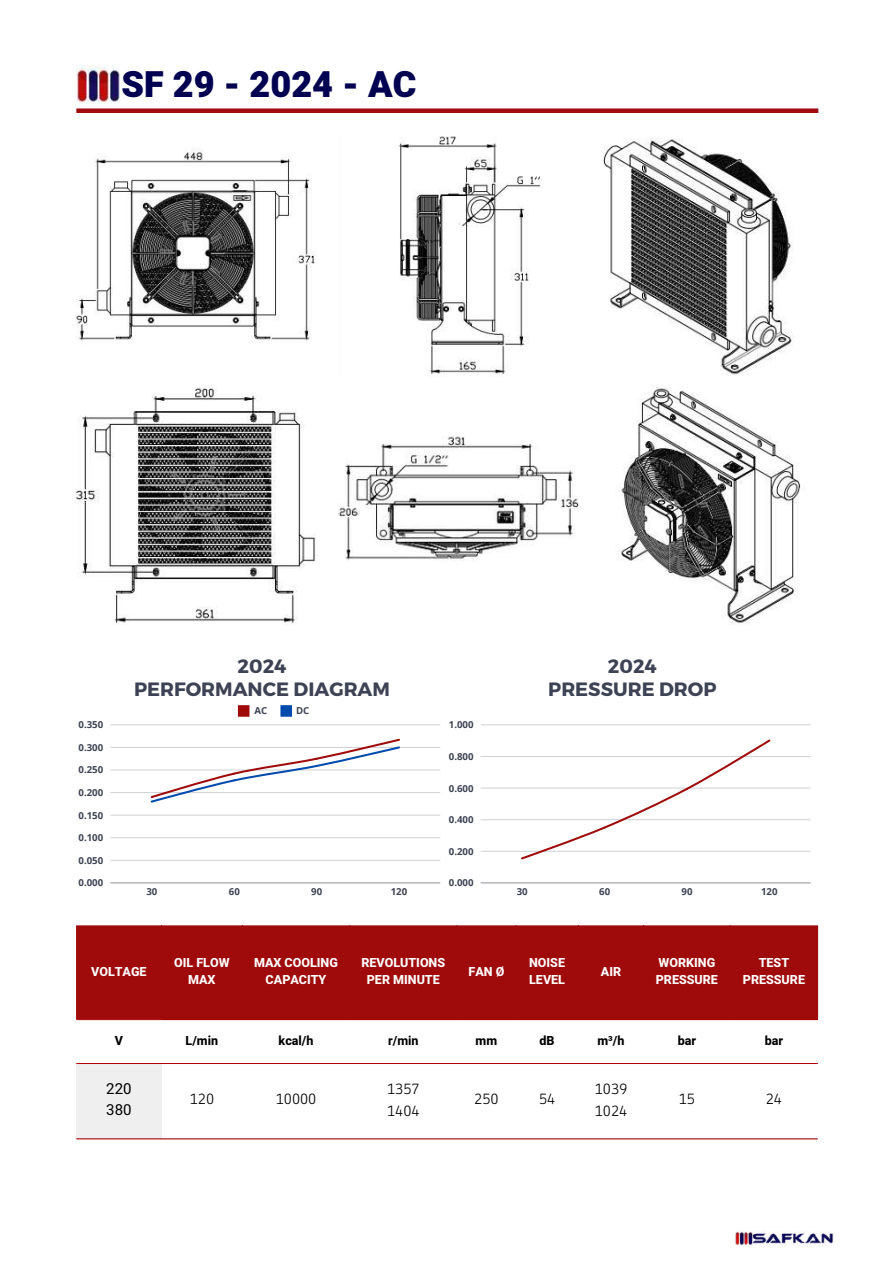
<style>
.page{position:relative;width:894px;height:1264px;background:#fff}
.page>*{position:absolute;margin:0;border:0;box-sizing:border-box;transform-origin:0 0}
.t1{font:900 35.85px "Heebo";color:#000150}
.t2{font:700 19.2px "Montserrat";color:#3d4354}
.t3{font:16.2px/21.9px "Lekton";color:#000}
.t4{font:15px/20.9px "Heebo";color:#000}
.t5{font:800 12.45px/16.6px "Heebo";color:#fff;text-align:center}
.t6{font:800 12.45px "Heebo";color:#000}
.t7{font:700 12.45px "Heebo";color:#000}
.t8{font:700 9.6px "Open Sans";color:#3d4354}
</style>
<div class="page">
<img style="left:76px;top:386px;width:239px;height:238px">
<img style="left:339px;top:385px;width:462px;height:239px">
<img style="left:76px;top:148px;width:239px;height:193px">
<img style="left:398px;top:137px;width:396px;height:239px">
<img style="left:77px;top:66px;width:43px;height:38px">
<div style="left:76px;top:108px;width:742px;height:5px;background:#9f0b0b"></div>
<div style="left:76px;top:925px;width:741px;height:94px;background:#9f0b0b"></div>
<div style="left:76px;top:1063px;width:86px;height:76px;background:#efefef"></div>
<hr style="left:76px;top:1019px;width:741px;height:1px;background:#af0001">
<hr style="left:76px;top:1063px;width:741px;height:1px;background:#af0001">
<hr style="left:76px;top:1138px;width:741px;height:1px;background:#af0001">
<svg style="left:238px;top:705px;width:11px;height:11px"></svg>
<svg style="left:280px;top:705px;width:12px;height:11px"></svg>
<hr style="left:110px;top:860px;width:330px;height:1px;background:#3d4354">
<hr style="left:110px;top:837px;width:330px;height:1px;background:#3d4354">
<hr style="left:110px;top:815px;width:330px;height:1px;background:#3d4354">
<hr style="left:110px;top:792px;width:330px;height:1px;background:#3d4354">
<hr style="left:110px;top:769px;width:330px;height:1px;background:#3d4354">
<hr style="left:110px;top:747px;width:330px;height:1px;background:#3d4354">
<hr style="left:110px;top:724px;width:330px;height:1px;background:#3d4354">
<hr style="left:110px;top:882px;width:330px;height:1px;background:#3d4354">
<svg style="left:150px;top:738px;width:251px;height:65px"></svg>
<hr style="left:480px;top:851px;width:330px;height:1px;background:#3d4354">
<hr style="left:480px;top:819px;width:330px;height:1px;background:#3d4354">
<hr style="left:480px;top:787px;width:330px;height:1px;background:#3d4354">
<hr style="left:480px;top:756px;width:330px;height:1px;background:#3d4354">
<hr style="left:480px;top:724px;width:330px;height:1px;background:#3d4354">
<hr style="left:480px;top:882px;width:330px;height:1px;background:#3d4354">
<svg style="left:520px;top:739px;width:251px;height:121px"></svg>
<img style="left:735px;top:1231px;width:97px;height:14px">
<h1 class="t1" style="left:121px;top:60px;width:296px">SF 29 - 2024 - AC</h1>
<h2 class="t2" style="left:237px;top:653px;width:50px">2024</h2>
<h2 class="t2" style="left:607px;top:653px;width:50px">2024</h2>
<h2 class="t2" style="left:134px;top:676px;width:257px">PERFORMANCE DIAGRAM</h2>
<h2 class="t2" style="left:548px;top:676px;width:170px">PRESSURE DROP</h2>
<p class="t8" style="left:78px;top:718px;width:26px">0.350</p>
<p class="t8" style="left:78px;top:740px;width:26px">0.300</p>
<p class="t8" style="left:78px;top:763px;width:26px">0.250</p>
<p class="t8" style="left:78px;top:785px;width:26px">0.200</p>
<p class="t8" style="left:78px;top:808px;width:26px">0.150</p>
<p class="t8" style="left:78px;top:831px;width:26px">0.100</p>
<p class="t8" style="left:78px;top:853px;width:26px">0.050</p>
<p class="t8" style="left:78px;top:876px;width:26px">0.000</p>
<p class="t8" style="left:254px;top:704px;width:14px">AC</p>
<p class="t8" style="left:296px;top:704px;width:15px">DC</p>
<p class="t8" style="left:146px;top:885px;width:12px">30</p>
<p class="t8" style="left:229px;top:885px;width:12px">60</p>
<p class="t8" style="left:311px;top:885px;width:12px">90</p>
<p class="t8" style="left:390px;top:885px;width:18px">120</p>
<p class="t8" style="left:449px;top:718px;width:26px">1.000</p>
<p class="t8" style="left:449px;top:749px;width:26px">0.800</p>
<p class="t8" style="left:449px;top:781px;width:26px">0.600</p>
<p class="t8" style="left:449px;top:812px;width:26px">0.400</p>
<p class="t8" style="left:449px;top:844px;width:26px">0.200</p>
<p class="t8" style="left:449px;top:876px;width:26px">0.000</p>
<p class="t8" style="left:516px;top:885px;width:12px">30</p>
<p class="t8" style="left:599px;top:885px;width:12px">60</p>
<p class="t8" style="left:681px;top:885px;width:12px">90</p>
<p class="t8" style="left:761px;top:885px;width:18px">120</p>
<p class="t5" style="left:91px;top:963px;width:57px">VOLTAGE</p>
<p class="t5" style="left:174px;top:954px;width:57px">OIL FLOW<br>MAX</p>
<p class="t5" style="left:254px;top:954px;width:85px">MAX COOLING<br>CAPACITY</p>
<p class="t5" style="left:361px;top:954px;width:85px">REVOLUTIONS<br>PER MINUTE</p>
<p class="t5" style="left:468px;top:963px;width:37px">FAN Ø</p>
<p class="t5" style="left:529px;top:954px;width:37px;text-align:left">NOISE<br>LEVEL</p>
<p class="t5" style="left:600px;top:963px;width:22px">AIR</p>
<p class="t5" style="left:655px;top:954px;width:64px;text-align:left">WORKING<br>PRESSURE</p>
<p class="t5" style="left:742px;top:954px;width:64px">TEST<br>PRESSURE</p>
<p class="t6" style="left:115px;top:1031px;width:10px">V</p>
<p class="t6" style="left:185px;top:1031px;width:34px">L/min</p>
<p class="t6" style="left:278px;top:1031px;width:36px">kcal/h</p>
<p class="t7" style="left:388px;top:1031px;width:32px">r/min</p>
<p class="t6" style="left:475px;top:1031px;width:23px">mm</p>
<p class="t6" style="left:539px;top:1031px;width:17px">dB</p>
<p class="t6" style="left:597px;top:1031px;width:29px">m³/h</p>
<p class="t6" style="left:677px;top:1031px;width:20px">bar</p>
<p class="t6" style="left:764px;top:1031px;width:20px">bar</p>
<p class="t4" style="left:106px;top:1078px;width:27px">220<br>380</p>
<h3 class="t3" style="left:190px;top:1089px;width:26px">120</h3>
<h3 class="t3" style="left:276px;top:1089px;width:42px">10000</h3>
<h3 class="t3" style="left:387px;top:1078px;width:34px">1357<br>1404</h3>
<h3 class="t3" style="left:474px;top:1089px;width:26px">250</h3>
<h3 class="t3" style="left:539px;top:1089px;width:18px">54</h3>
<h3 class="t3" style="left:594px;top:1078px;width:34px">1039<br>1024</h3>
<h3 class="t3" style="left:678px;top:1089px;width:18px">15</h3>
<h3 class="t3" style="left:765px;top:1089px;width:18px">24</h3>
</div>
